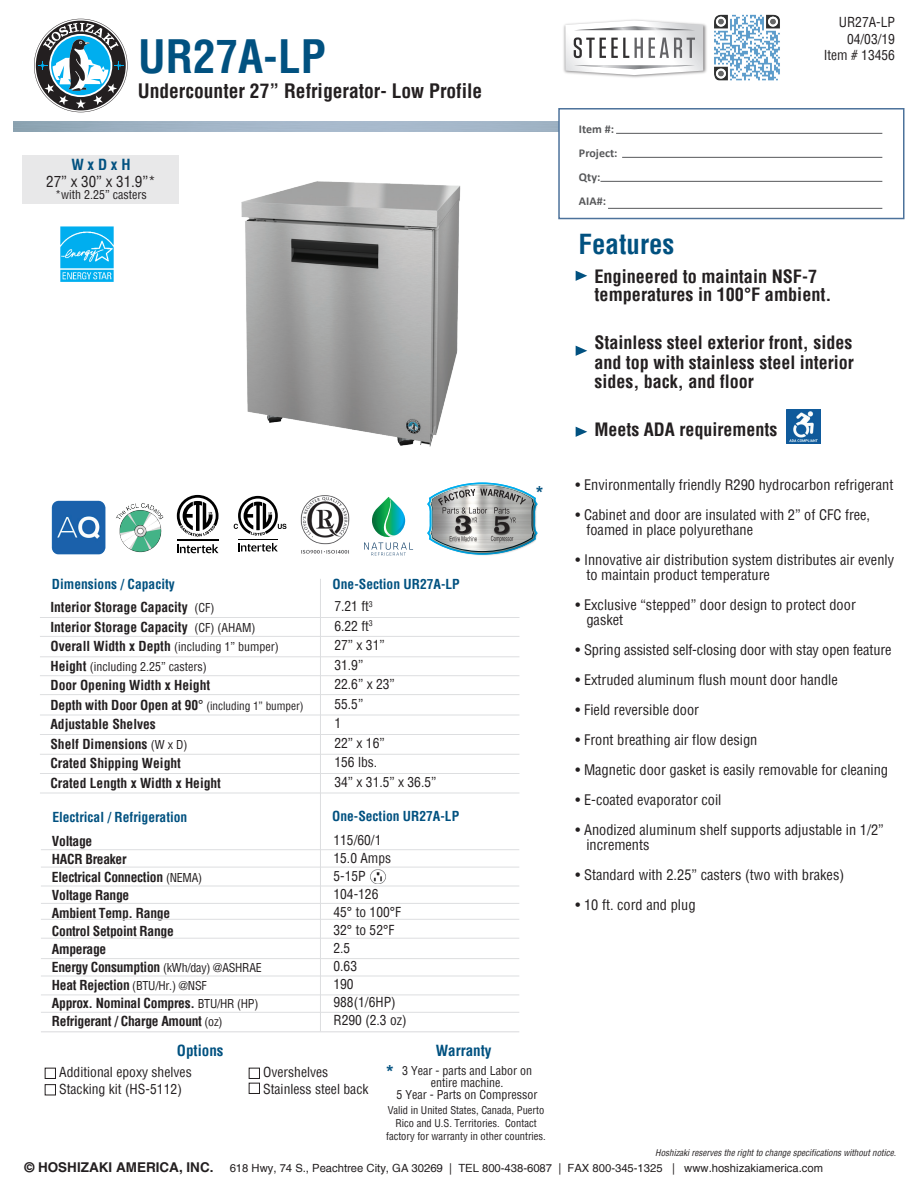
<style>
.page{position:relative;width:918px;height:1188px;background:#fff}
.page>*{position:absolute;margin:0;border:0;box-sizing:border-box;transform-origin:0 0}
.t1{font:700 condensed 45px "Helvetica";color:#015180}
.t2{font:700 condensed 27px "Helvetica";color:#015180}
.t3{font:700 condensed 19.5px "Helvetica";color:#231f20}
.t4{font:700 condensed 18px/19.5px "Helvetica";color:#231f20}
.t5{font:700 18px "Arial";color:#015180}
.t6{font:700 condensed 15px "Helvetica";color:#015180}
.t7{font:condensed 15px "Helvetica";color:#231f20}
.t8{font:condensed 14.25px/15px "Helvetica";color:#231f20}
.t9{font:condensed 13.5px/18px "Helvetica";color:#231f20}
.t10{font:700 condensed 13.5px/18px "Helvetica";letter-spacing:-.02em;color:#231f20}
.t11{font:700 condensed 13.5px/19.5px "Helvetica";color:#231f20}
.t12{font:700 condensed 13.5px "Helvetica";color:#015180}
.t13{font:condensed 12px/12px "Helvetica";color:#231f20}
.t14{font:700 12px/24px "Calibri";color:#57585a}
.t15{font:11.25px "Helvetica";color:#231f20}
.t16{font:condensed 10.5px/12.6px "Helvetica";color:#231f20;text-align:center}
.t17{font:italic condensed 9px "Helvetica";color:#231f20}
.s1{font-weight:400;font-size:12px}
.s2{font-weight:700;font-size:13.5px}
.s3{font-weight:400}
.s4{font-weight:400;font-size:11.25px}
</style>
<div class="page">
<div style="left:23px;top:156px;width:156px;height:48px;background:#e8e8e9"></div>
<img style="left:370px;top:869px;width:16px;height:15px">
<svg style="left:34px;top:19px;width:94px;height:93px"></svg>
<svg style="left:576px;top:271px;width:11px;height:10px"></svg>
<svg style="left:576px;top:346px;width:11px;height:10px"></svg>
<svg style="left:576px;top:427px;width:11px;height:10px"></svg>
<img style="left:714px;top:14px;width:66px;height:67px">
<div style="left:558px;top:108px;width:346px;height:111px;background:#fff;border:2px solid #4c729b"></div>
<hr style="left:616px;top:133px;width:266px;height:1px;background:#57585a">
<hr style="left:622px;top:157px;width:260px;height:1px;background:#57585a">
<hr style="left:600px;top:181px;width:282px;height:1px;background:#57585a">
<hr style="left:608px;top:208px;width:274px;height:1px;background:#57585a">
<hr style="left:41px;top:958px;width:478px;height:1px;background:#dddee0">
<hr style="left:41px;top:938px;width:478px;height:1px;background:#dddee0">
<hr style="left:41px;top:919px;width:478px;height:1px;background:#dddee0">
<hr style="left:41px;top:903px;width:478px;height:1px;background:#dddee0">
<hr style="left:41px;top:886px;width:478px;height:1px;background:#dddee0">
<hr style="left:41px;top:867px;width:478px;height:1px;background:#dddee0">
<hr style="left:41px;top:849px;width:478px;height:1px;background:#dddee0">
<hr style="left:41px;top:976px;width:478px;height:1px;background:#dddee0">
<hr style="left:41px;top:995px;width:478px;height:1px;background:#dddee0">
<hr style="left:41px;top:1012px;width:478px;height:1px;background:#dddee0">
<hr style="left:40px;top:617px;width:479px;height:1px;background:#dddee0">
<hr style="left:40px;top:636px;width:479px;height:1px;background:#dddee0">
<hr style="left:40px;top:656px;width:479px;height:1px;background:#dddee0">
<hr style="left:40px;top:675px;width:479px;height:1px;background:#dddee0">
<hr style="left:40px;top:694px;width:479px;height:1px;background:#dddee0">
<hr style="left:40px;top:715px;width:479px;height:1px;background:#dddee0">
<hr style="left:40px;top:734px;width:479px;height:1px;background:#dddee0">
<hr style="left:40px;top:754px;width:479px;height:1px;background:#dddee0">
<hr style="left:40px;top:773px;width:479px;height:1px;background:#dddee0">
<hr style="left:41px;top:1031px;width:478px;height:1px;background:#dddee0">
<hr style="left:40px;top:793px;width:479px;height:1px;background:#dddee0">
<hr style="left:320px;top:579px;width:1px;height:452px;background:#dddee0">
<img style="left:427px;top:483px;width:111px;height:72px">
<img style="left:300px;top:495px;width:50px;height:59px">
<svg style="left:177px;top:544px;width:42px;height:9px"></svg>
<hr style="left:177px;top:540px;width:42px;height:1px;background:#000">
<svg style="left:177px;top:495px;width:42px;height:42px"></svg>
<svg style="left:238px;top:543px;width:40px;height:9px"></svg>
<hr style="left:238px;top:539px;width:40px;height:1px;background:#000">
<svg style="left:234px;top:496px;width:52px;height:40px"></svg>
<img style="left:116px;top:503px;width:48px;height:50px">
<img style="left:51px;top:501px;width:54px;height:53px">
<svg style="left:364px;top:497px;width:49px;height:59px"></svg>
<img style="left:241px;top:181px;width:220px;height:266px">
<img style="left:60px;top:226px;width:54px;height:56px">
<img style="left:786px;top:409px;width:34px;height:34px">
<img style="left:563px;top:19px;width:144px;height:59px">
<svg style="left:565px;top:20px;width:138px;height:55px"></svg>
<div style="left:45px;top:1068px;width:11px;height:11px;border:1px solid #231f20"></div>
<div style="left:45px;top:1084px;width:11px;height:11px;border:1px solid #231f20"></div>
<div style="left:249px;top:1068px;width:11px;height:11px;border:1px solid #231f20"></div>
<div style="left:249px;top:1083px;width:11px;height:11px;border:1px solid #231f20"></div>
<h1 class="t1" style="left:138px;top:27px;width:189px">UR27A-LP</h1>
<h3 class="t3" style="left:138px;top:78px;width:346px">Undercounter 27” Refrigerator- Low Profile</h3>
<p class="t6" style="left:71px;top:155px;width:61px">W x D x H</p>
<p class="t7" style="left:46px;top:172px;width:111px">27” x 30” x 31.9”*</p>
<p class="t13" style="left:55px;top:188px;width:93px">*with 2.25” casters</p>
<p class="t12" style="left:52px;top:575px;width:124px">Dimensions / Capacity</p>
<p class="t12" style="left:333px;top:575px;width:129px">One-Section UR27A-LP</p>
<p class="t11" style="left:50px;top:597px;width:206px">Interior Storage Capacity <span class="s1">(CF)<br></span>Interior Storage Capacity <span class="s1">(CF) (AHAM)</span></p>
<p class="t13" style="left:50px;top:637px;width:230px;line-height:19.5px"><span class="s2">Overall Width x Depth</span> (including 1” bumper)<br><span class="s2">Height</span> (including 2.25” casters)</p>
<p class="t11" style="left:50px;top:675px;width:255px">Door Opening Width x Height<br>Depth with Door Open at 90<span class="s3">°</span> <span class="s4">(including 1” bumper)<br></span>Adjustable Shelves<br>Shelf Dimensions <span class="s1">(W x D)<br></span>Crated Shipping Weight<br>Crated Length x Width x Height</p>
<p class="t9" style="left:334px;top:597px;width:103px;line-height:19.5px">7.21 ft<sup>3<br></sup>6.22 ft<sup>3<br></sup>27” x 31”<br>31.9”<br>22.6” x 23”<br>55.5”<br>1<br>22” x 16”<br>156 lbs.<br>34” x 31.5” x 36.5”</p>
<p class="t12" style="left:52px;top:808px;width:136px">Electrical / Refrigeration</p>
<p class="t12" style="left:332px;top:808px;width:129px">One-Section UR27A-LP</p>
<p class="t5" style="left:536px;top:480px;width:9px">*</p>
<p class="t9" style="left:333px;top:831px;width:75px">115/60/1<br>15.0 Amps<br>5-15P<br>104-126<br>45° to 100°F<br>32° to 52°F<br>2.5<br>0.63<br>190<br>988(1/6HP)<br>R290 (2.3 oz)</p>
<p class="t10" style="left:52px;top:832px;width:211px">Voltage<br>HACR Breaker<br>Electrical Connection <span class="s1">(NEMA)<br></span>Voltage Range<br>Ambient Temp. Range<br>Control Setpoint Range<br>Amperage<br>Energy Consumption <span class="s1">(kWh/day) @ASHRAE<br></span>Heat Rejection <span class="s1">(BTU/Hr.) @NSF<br></span>Approx. Nominal Compres. <span class="s1">BTU/HR (HP)<br></span>Refrigerant / Charge Amount <span class="s1">(oz)</span></p>
<p class="t6" style="left:177px;top:1041px;width:48px">Options</p>
<p class="t6" style="left:436px;top:1041px;width:57px">Warranty</p>
<p class="t13" style="left:397px;top:1065px;width:142px;text-align:center">3 Year - parts and Labor on entire machine.<br>5 Year - Parts on Compressor</p>
<p class="t5" style="left:386px;top:1059px;width:9px">*</p>
<p class="t9" style="left:59px;top:1064px;width:134px;line-height:16.5px">Additional epoxy shelves<br>Stacking kit (HS-5112)</p>
<p class="t9" style="left:263px;top:1064px;width:107px;line-height:16.5px">Overshelves<br>Stainless steel back</p>
<p class="t16" style="left:386px;top:1104px;width:161px">Valid in United States, Canada, Puerto<br>Rico and U.S. Territories. Contact factory for warranty in other countries.</p>
<p class="t14" style="left:579px;top:117px;width:40px">Item #:<br>Project:<br>Qty:<br>AIA#:</p>
<h2 class="t2" style="left:579px;top:226px;width:97px">Features</h2>
<p class="t9" style="left:824px;top:14px;width:73px;line-height:16.2px;text-align:right">UR27A-LP<br>04/03/19<br>Item # 13456</p>
<p class="t4" style="left:594px;top:266px;width:239px;line-height:18.8px">Engineered to maintain NSF-7 temperatures in 100°F ambient.</p>
<p class="t4" style="left:594px;top:333px;width:261px;text-align:justify">Stainless steel exterior front, sides and top with stainless steel interior sides, back, and floor</p>
<p class="t4" style="left:594px;top:420px;width:185px">Meets ADA requirements</p>
<p class="t8" style="left:576px;top:477px;width:319px">• Environmentally friendly R290 hydrocarbon refrigerant</p>
<p class="t8" style="left:586px;top:507px;width:285px;text-indent:-11px">• Cabinet and door are insulated with 2” of CFC free, foamed in place polyurethane</p>
<p class="t8" style="left:586px;top:552px;width:309px;text-indent:-11px">• Innovative air distribution system distributes air evenly to maintain product temperature</p>
<p class="t8" style="left:586px;top:597px;width:271px;text-indent:-11px">• Exclusive “stepped” door design to protect door gasket</p>
<p class="t8" style="left:576px;top:642px;width:317px">• Spring assisted self-closing door with stay open feature</p>
<p class="t8" style="left:576px;top:672px;width:264px">• Extruded aluminum flush mount door handle</p>
<p class="t8" style="left:576px;top:702px;width:125px">• Field reversible door</p>
<p class="t8" style="left:576px;top:732px;width:183px">• Front breathing air flow design</p>
<p class="t8" style="left:576px;top:762px;width:314px">• Magnetic door gasket is easily removable for cleaning</p>
<p class="t8" style="left:576px;top:792px;width:147px">• E-coated evaporator coil</p>
<p class="t8" style="left:586px;top:822px;width:299px;text-indent:-11px">• Anodized aluminum shelf supports adjustable in 1/2” increments</p>
<p class="t8" style="left:576px;top:867px;width:270px">• Standard with 2.25” casters (two with brakes)</p>
<p class="t8" style="left:576px;top:897px;width:121px">• 10 ft. cord and plug</p>
<p class="t17" style="left:655px;top:1147px;width:242px">Hoshizaki reserves the right to change specifications without notice.</p>
<p class="t15" style="left:24px;top:1161px;width:800px"><span class="s2">© HOSHIZAKI AMERICA, INC.</span> 618 Hwy, 74 S., Peachtree City, GA 30269 | TEL 800-438-6087 | FAX 800-345-1325 | www.hoshizakiamerica.com</p>
</div>
